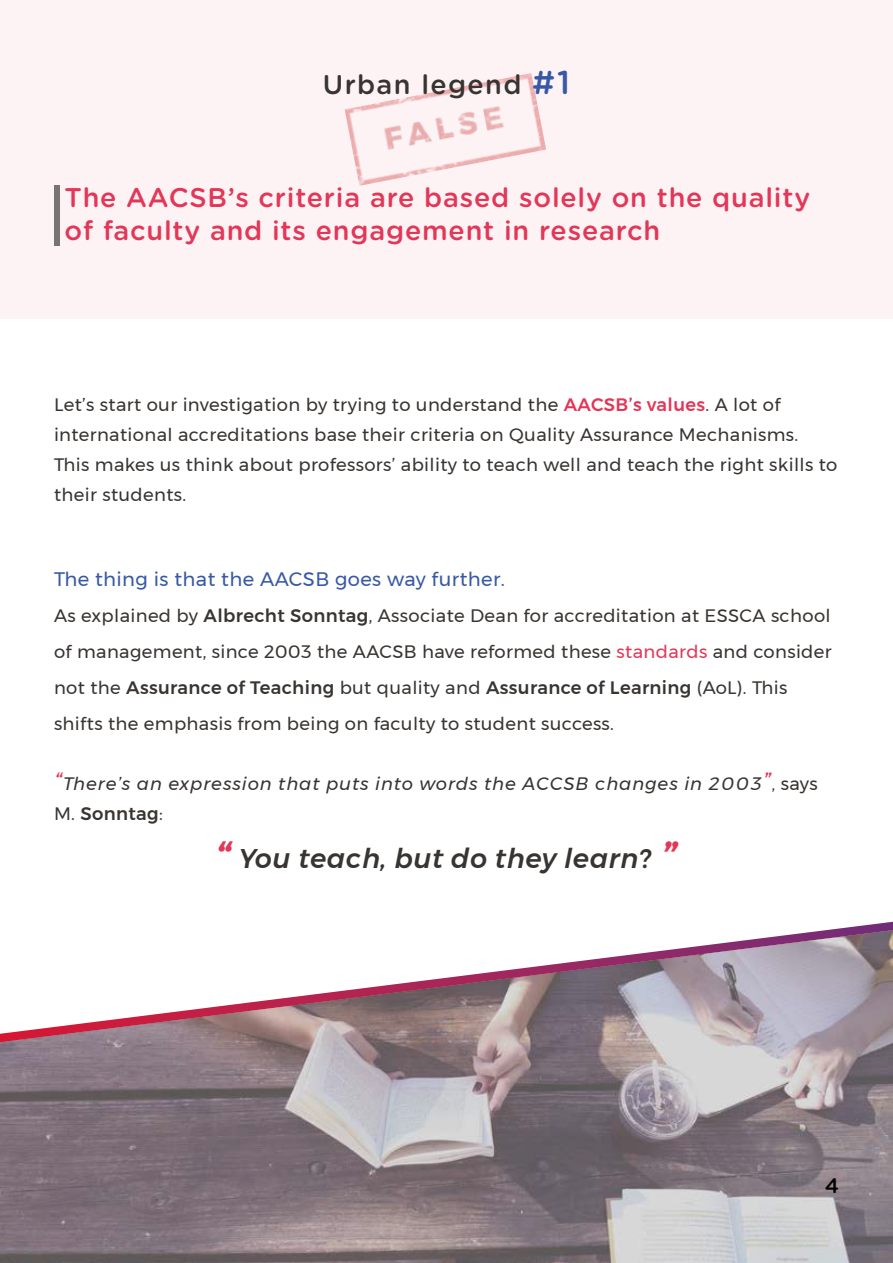
<style>
.page{position:relative;width:893px;height:1263px;background:#fff}
.page>*{position:absolute;margin:0;border:0;box-sizing:border-box;transform-origin:0 0}
.t1{font:500 27px/33px "Gotham Rounded";letter-spacing:.03em;color:#e33758}
.t2{font:italic 500 27px "Montserrat";letter-spacing:.02em;color:#383431}
.t3{font:500 27px "Gotham Rounded";letter-spacing:.05em;color:#383431}
.t4{font:500 21px "Gotham Rounded";color:#000}
.t5{font:19.5px "Montserrat";letter-spacing:.02em;color:#3759a5}
.t6{font:18px/30px "Montserrat";letter-spacing:.02em;color:#383431}
.t7{font:italic 18px/30px "Montserrat";letter-spacing:.05em;color:#383431}
.s1{font-size:33px;color:#3759a5}
.s2{font-weight:500;color:#e33758}
.s3{font-weight:500}
.s4{color:#e33758}
.s5{font-size:24px;color:#e33758}
.s6{font-style:normal;font-size:16.5px}
.s7{font-style:normal}
.s8{font-weight:500;font-style:normal}
.s9{font-weight:700;font-size:36px;color:#e33758}
</style>
<div class="page">
<div style="left:0;top:0;width:893px;height:319px;background:#fdf3f5"></div>
<img style="left:0;top:930px;width:893px;height:333px">
<img style="left:345px;top:73px;width:201px;height:113px">
<div style="left:54px;top:185px;width:6px;height:61px;background:#777472"></div>
<h1 class="t3" style="left:323px;top:66px;width:249px">Urban legend <span class="s1">#1</span></h1>
<h1 class="t1" style="left:65px;top:179px;width:747px">The AACSB’s criteria are based solely on the quality of faculty and its engagement in research</h1>
<p class="t6" style="left:54px;top:389px;width:785px">Let’s start our investigation by trying to understand the <span class="s2">AACSB’s values</span>. A lot of international accreditations base their criteria on Quality Assurance Mechanisms.<br>This makes us think about professors’ ability to teach well and teach the right skills to their students.</p>
<p class="t5" style="left:54px;top:565px;width:452px">The thing is that the AACSB goes way further.</p>
<p class="t6" style="left:54px;top:598px;width:779px;line-height:36px">As explained by <span class="s3">Albrecht Sonntag</span>, Associate Dean for accreditation at ESSCA school of management, since 2003 the AACSB have reformed these <span class="s4">standards</span> and consider not the <span class="s3">Assurance of Teaching</span> but quality and <span class="s3">Assurance of Learning</span> (AoL). This shifts the emphasis from being on faculty to student success.</p>
<p class="t7" style="left:54px;top:769px;width:765px"><span class="s5">“</span>There’s an expression that puts into words the ACCSB changes in 2003<span class="s5">”</span><span class="s6">,</span> <span class="s7">says<br>M.</span> <span class="s8">Sonntag</span><span class="s7">:</span></p>
<h1 class="t2" style="left:216px;top:838px;width:463px"><span class="s9">“</span> You teach, but do they learn? <span class="s9">”</span></h1>
<p class="t4" style="left:825px;top:1170px;width:16px">4</p>
</div>
